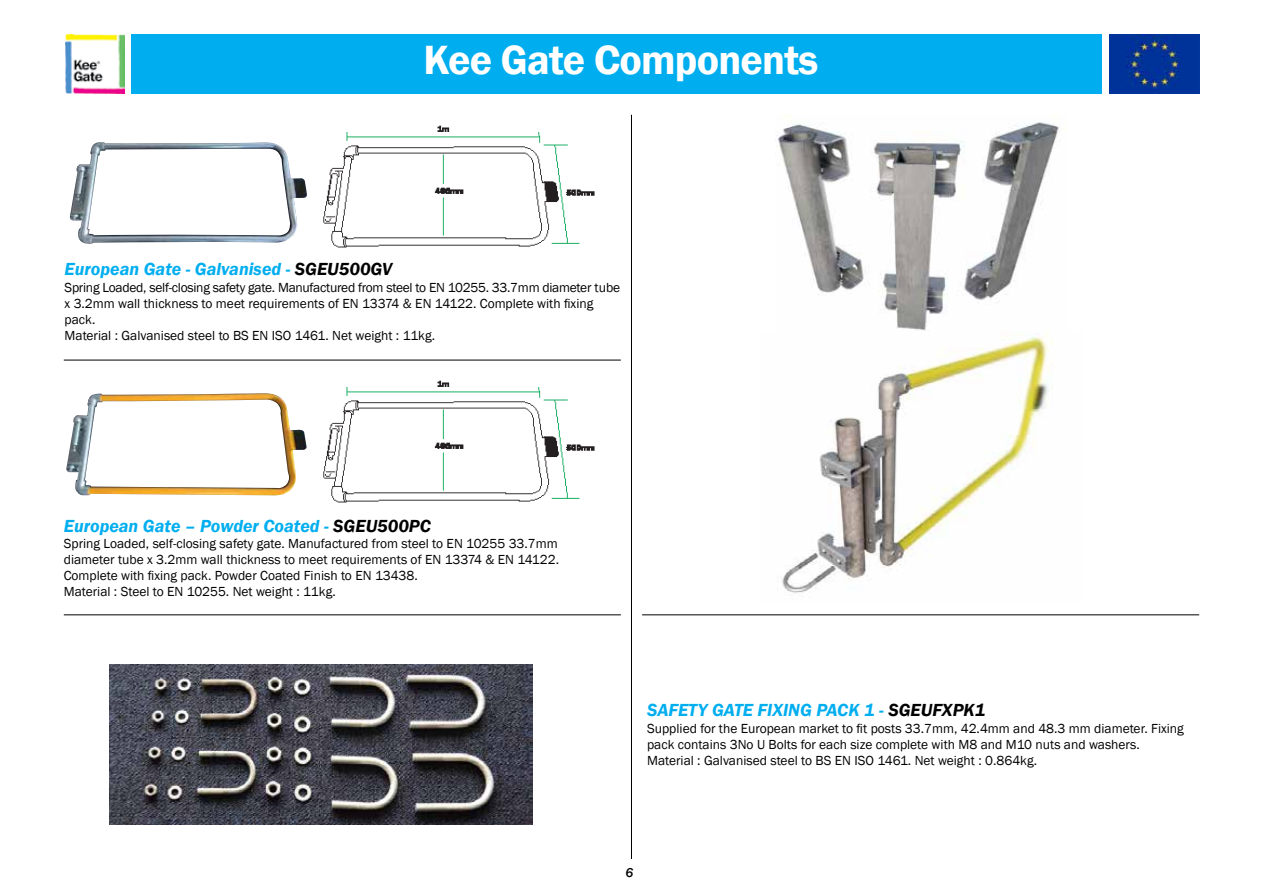
<style>
.page{position:relative;width:1263px;height:893px;background:#fff}
.page>*{position:absolute;margin:0;border:0;box-sizing:border-box;transform-origin:0 0}
.t1{font:600 42px "Franklin Gothic";letter-spacing:-.02em;color:#fff}
.t2{font:italic 600 18px "Franklin Gothic";color:#00aeef}
.t3{font:13.5px/16.2px "Franklin Gothic";color:#000}
.t4{font:italic 500 13.5px "Franklin Gothic";color:#000}
.s1{color:#000}
</style>
<div class="page">
<div style="left:131px;top:34px;width:1068px;height:60px;background:#00aeef"></div>
<img style="left:66px;top:34px;width:59px;height:60px">
<div style="left:1102px;top:33px;width:97px;height:62px;background:#fff"></div>
<img style="left:1110px;top:34px;width:89px;height:60px">
<hr style="left:631px;top:115px;width:1px;height:744px;background:#000">
<hr style="left:64px;top:360px;width:557px;height:1px;background:#000">
<hr style="left:642px;top:614px;width:557px;height:1px;background:#000">
<hr style="left:64px;top:614px;width:557px;height:1px;background:#000">
<img style="left:775px;top:115px;width:284px;height:217px">
<img style="left:782px;top:332px;width:271px;height:262px">
<img style="left:70px;top:142px;width:237px;height:102px">
<img style="left:323px;top:125px;width:272px;height:123px">
<img style="left:323px;top:380px;width:272px;height:123px">
<img style="left:66px;top:393px;width:241px;height:103px">
<img style="left:109px;top:665px;width:423px;height:160px">
<h1 class="t1" style="left:423px;top:34px;width:396px">Kee Gate Components</h1>
<h2 class="t2" style="left:65px;top:258px;width:329px">European Gate - Galvanised - <span class="s1">SGEU500GV</span></h2>
<p class="t3" style="left:65px;top:279px;width:557px">Spring Loaded, self-closing safety gate. Manufactured from steel to EN 10255. 33.7mm diameter tube x 3.2mm wall thickness to meet requirements of EN 13374 &amp; EN 14122. Complete with fixing pack.<br>Material : Galvanised steel to BS EN ISO 1461. Net weight : 11kg.</p>
<h2 class="t2" style="left:64px;top:514px;width:369px">European Gate – Powder Coated - <span class="s1">SGEU500PC</span></h2>
<p class="t3" style="left:64px;top:535px;width:497px">Spring Loaded, self-closing safety gate. Manufactured from steel to EN 10255 33.7mm diameter tube x 3.2mm wall thickness to meet requirements of EN 13374 &amp; EN 14122.<br>Complete with fixing pack. Powder Coated Finish to EN 13438.<br>Material : Steel to EN 10255. Net weight : 11kg.</p>
<h2 class="t2" style="left:647px;top:699px;width:340px">SAFETY GATE FIXING PACK 1 - <span class="s1">SGEUFXPK1</span></h2>
<p class="t3" style="left:647px;top:720px;width:538px">Supplied for the European market to fit posts 33.7mm, 42.4mm and 48.3 mm diameter. Fixing pack contains 3No U Bolts for each size complete with M8 and M10 nuts and washers.<br>Material : Galvanised steel to BS EN ISO 1461. Net weight : 0.864kg.</p>
<p class="t4" style="left:625px;top:864px;width:9px">6</p>
</div>
